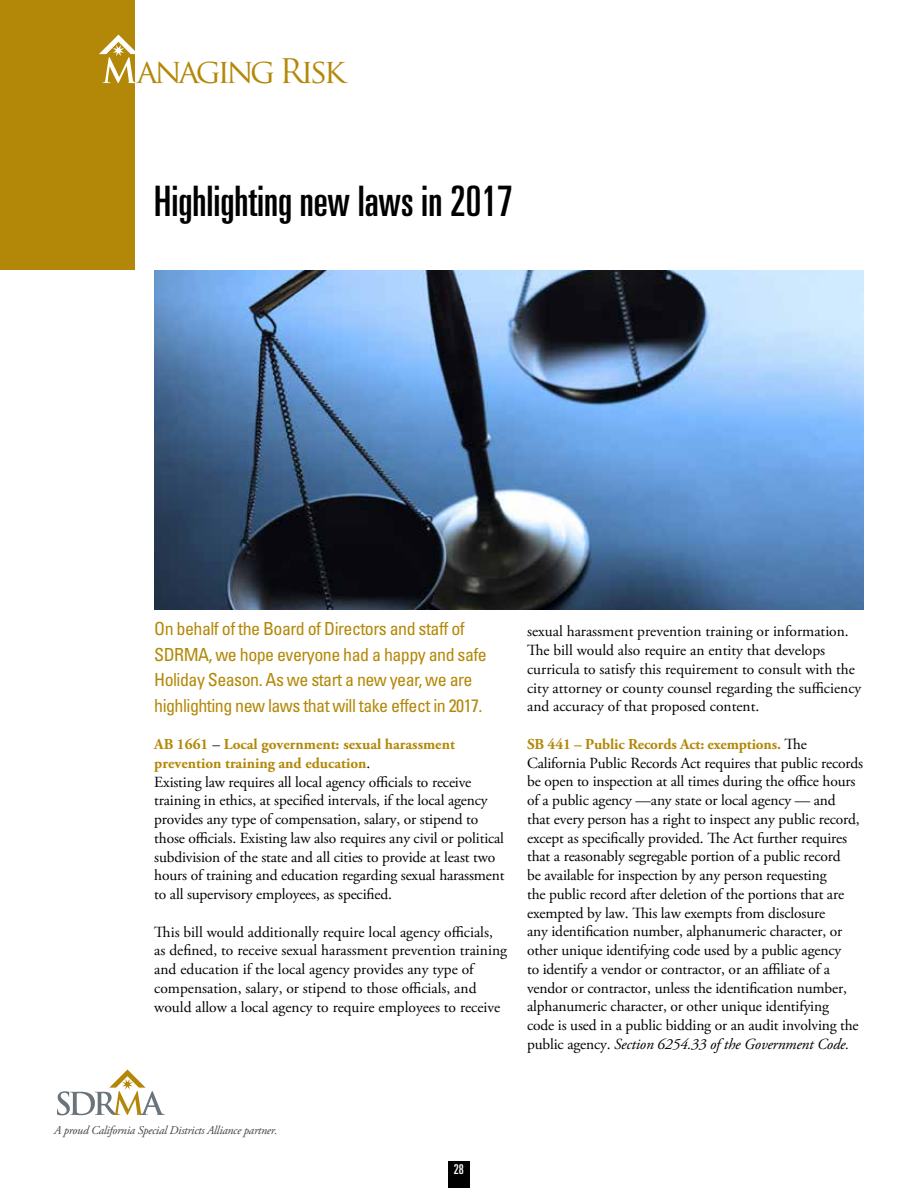
<style>
.page{position:relative;width:918px;height:1188px;background:#fff}
.page>*{position:absolute;margin:0;border:0;box-sizing:border-box;transform-origin:0 0}
.t1{font:ultra-condensed 42px "Univers LT Std";color:#000}
.t2{font:33px "Trajan Pro";letter-spacing:-.1em;color:#b38808}
.t3{font:condensed 18px/25.5px "Univers LT Std";letter-spacing:-.03em;color:#b38808}
.t4{font:15.45px/18.8px "Adobe Garamond Pro";letter-spacing:-.01em;color:#000}
.t5{font:700 15.15px/18.8px "Adobe Garamond Pro";color:#b38808}
.t6{font:ultra-condensed 13.5px "Univers LT Std";color:#fff}
.t7{font:italic 12px "Adobe Garamond Pro";letter-spacing:-.02em;color:#414042}
.s1{font-weight:400;font-size:15.45px;color:#000}
.s2{font-style:italic}
</style>
<div class="page">
<div style="left:448px;top:1161px;width:22px;height:27px;background:#000"></div>
<svg style="left:57px;top:1070px;width:108px;height:45px"></svg>
<div style="left:0;top:0;width:135px;height:270px;background:#b38808"></div>
<svg style="left:99px;top:35px;width:36px;height:48px"></svg>
<img style="left:154px;top:270px;width:710px;height:339px">
<h2 class="t2" style="left:137px;top:50px;width:210px">anaging Risk</h2>
<h1 class="t1" style="left:154px;top:178px;width:360px">Highlighting new laws in 2017</h1>
<p class="t3" style="left:154px;top:616px;width:334px">On behalf of the Board of Directors and staff of SDRMA, we hope everyone had a happy and safe Holiday Season. As we start a new year, we are highlighting new laws that will take effect in 2017.</p>
<p class="t5" style="left:154px;top:735px;width:302px">AB 1661 <span class="s1">–</span> Local government: sexual harassment prevention training and education<span class="s1">.</span></p>
<p class="t4" style="left:154px;top:773px;width:352px">Existing law requires all local agency officials to receive training in ethics, at specified intervals, if the local agency provides any type of compensation, salary, or stipend to those officials. Existing law also requires any civil or political subdivision of the state and all cities to provide at least two hours of training and education regarding sexual harassment to all supervisory employees, as specified.</p>
<p class="t4" style="left:154px;top:923px;width:354px">This bill would additionally require local agency officials, as defined, to receive sexual harassment prevention training and education if the local agency provides any type of compensation, salary, or stipend to those officials, and would allow a local agency to require employees to receive</p>
<p class="t4" style="left:527px;top:623px;width:336px">sexual harassment prevention training or information.<br>The bill would also require an entity that develops curricula to satisfy this requirement to consult with the city attorney or county counsel regarding the sufficiency and accuracy of that proposed content.</p>
<p class="t5" style="left:527px;top:735px;width:281px">SB 441 – Public Records Act: exemptions. <span class="s1">The</span></p>
<p class="t4" style="left:527px;top:754px;width:337px">California Public Records Act requires that public records be open to inspection at all times during the office hours of a public agency —any state or local agency — and<br>that every person has a right to inspect any public record, except as specifically provided. The Act further requires that a reasonably segregable portion of a public record<br>be available for inspection by any person requesting<br>the public record after deletion of the portions that are exempted by law. This law exempts from disclosure<br>any identification number, alphanumeric character, or other unique identifying code used by a public agency<br>to identify a vendor or contractor, or an affiliate of a vendor or contractor, unless the identification number, alphanumeric character, or other unique identifying<br>code is used in a public bidding or an audit involving the public agency. <span class="s2">Section 6254.33 of the Government Code.</span></p>
<p class="t7" style="left:54px;top:1123px;width:225px">A proud California Special Districts Alliance partner.</p>
<p class="t6" style="left:454px;top:1161px;width:11px">28</p>
</div>
